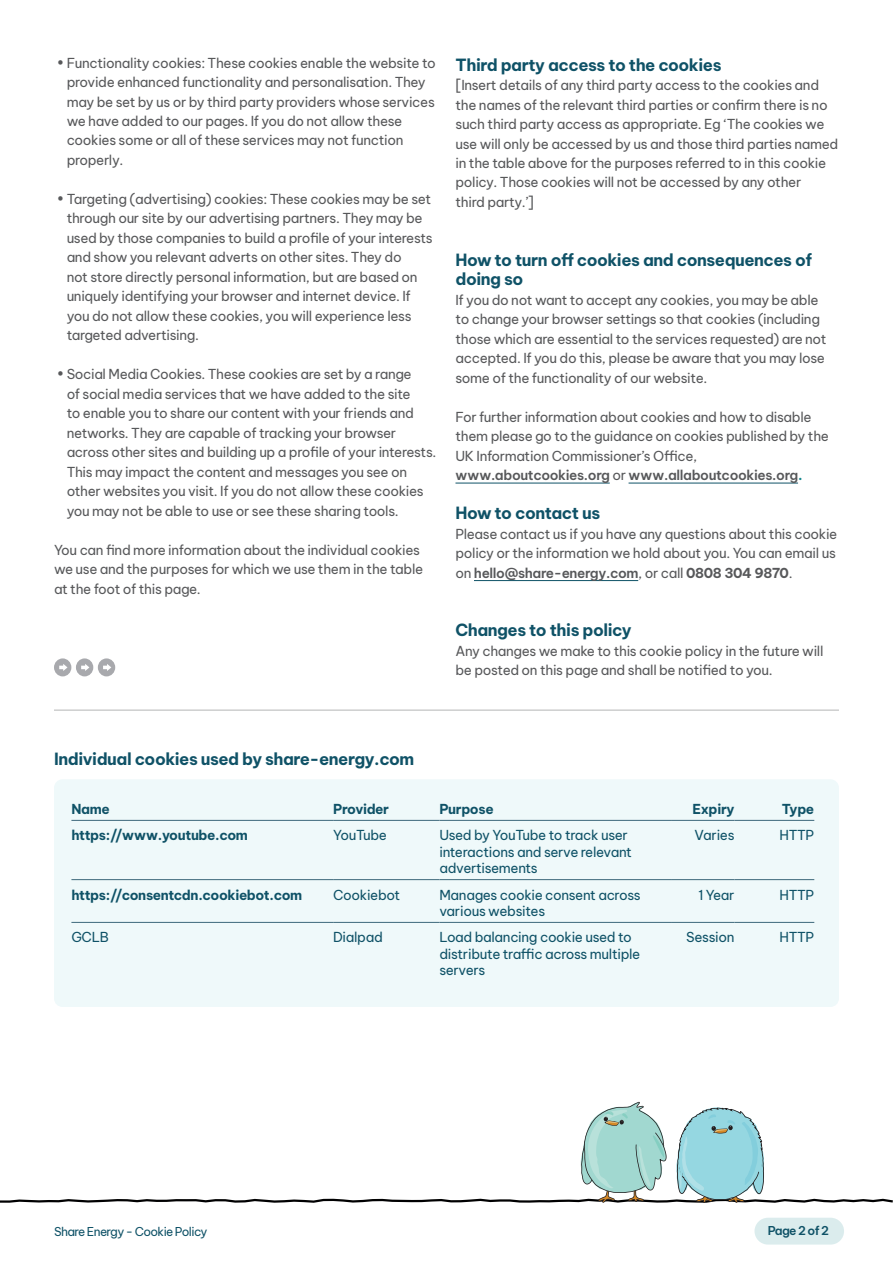
<style>
.page{position:relative;width:893px;height:1263px;background:#fff}
.page>*{position:absolute;margin:0;border:0;box-sizing:border-box;transform-origin:0 0}
.t1{font:700 16.5px/19.5px "Be Vietnam Pro";letter-spacing:-.03em;color:#0f5267}
.t2{font:13.5px/19.5px "Be Vietnam Pro";letter-spacing:-.025em;color:#57585a}
.t3{font:13.5px/16.5px "Be Vietnam Pro";letter-spacing:-.025em;color:#0f5267}
.t4{font:700 13.5px "Be Vietnam Pro";letter-spacing:-.03em;color:#0f5267}
.t5{font:12px "Be Vietnam Pro";letter-spacing:-.05em;color:#0f5267}
.t6{font:600 12px "Be Vietnam Pro";letter-spacing:-.06em;color:#0f5267}
.s1{font-weight:600}
.s2{font-weight:700;color:#13868c}
.s3{font-weight:700}
</style>
<div class="page">
<div style="left:754px;top:1218px;width:90px;height:26px;background:#dbeced;border-radius:13px"></div>
<hr style="left:455px;top:483px;width:155px;height:1px;background:#0f5267">
<hr style="left:629px;top:483px;width:169px;height:1px;background:#0f5267">
<hr style="left:474px;top:580px;width:164px;height:1px;background:#0f5267">
<svg style="left:0;top:1102px;width:893px;height:101px"></svg>
<div style="left:54px;top:779px;width:785px;height:228px;background:#eff9fa;border-radius:9px"></div>
<hr style="left:71px;top:820px;width:262px;height:1px;background:#3d687b">
<hr style="left:333px;top:820px;width:106px;height:1px;background:#3d687b">
<hr style="left:439px;top:820px;width:233px;height:1px;background:#3d687b">
<hr style="left:672px;top:820px;width:63px;height:1px;background:#3d687b">
<hr style="left:735px;top:820px;width:79px;height:1px;background:#3d687b">
<hr style="left:71px;top:879px;width:262px;height:1px;background:#3d687b">
<hr style="left:333px;top:879px;width:106px;height:1px;background:#3d687b">
<hr style="left:439px;top:879px;width:233px;height:1px;background:#3d687b">
<hr style="left:672px;top:879px;width:63px;height:1px;background:#3d687b">
<hr style="left:735px;top:879px;width:79px;height:1px;background:#3d687b">
<hr style="left:71px;top:922px;width:262px;height:1px;background:#3d687b">
<hr style="left:333px;top:922px;width:106px;height:1px;background:#3d687b">
<hr style="left:439px;top:922px;width:233px;height:1px;background:#3d687b">
<hr style="left:672px;top:922px;width:63px;height:1px;background:#3d687b">
<hr style="left:735px;top:922px;width:79px;height:1px;background:#3d687b">
<svg style="left:54px;top:658px;width:61px;height:18px"></svg>
<hr style="left:54px;top:709px;width:785px;height:2px;background:#57585a">
<p class="t2" style="left:67px;top:51px;width:371px;text-indent:-10px">• Functionality cookies: These cookies enable the website to provide enhanced functionality and personalisation. They may be set by us or by third party providers whose services we have added to our pages. If you do not allow these cookies some or all of these services may not function properly.</p>
<p class="t2" style="left:67px;top:188px;width:368px;text-indent:-10px">• Targeting (advertising) cookies: These cookies may be set through our site by our advertising partners. They may be used by those companies to build a profile of your interests and show you relevant adverts on other sites. They do<br>not store directly personal information, but are based on uniquely identifying your browser and internet device. If you do not allow these cookies, you will experience less targeted advertising.</p>
<p class="t2" style="left:67px;top:363px;width:371px;text-indent:-10px">• Social Media Cookies. These cookies are set by a range<br>of social media services that we have added to the site<br>to enable you to share our content with your friends and networks. They are capable of tracking your browser across other sites and building up a profile of your interests.<br>This may impact the content and messages you see on other websites you visit. If you do not allow these cookies you may not be able to use or see these sharing tools.</p>
<p class="t2" style="left:54px;top:539px;width:371px">You can find more information about the individual cookies we use and the purposes for which we use them in the table at the foot of this page.</p>
<p class="t1" style="left:455px;top:53px;width:268px">Third party access to the cookies</p>
<p class="t2" style="left:455px;top:74px;width:384px">[Insert details of any third party access to the cookies and the names of the relevant third parties or confirm there is no such third party access as appropriate. Eg ‘The cookies we use will only be accessed by us and those third parties named in the table above for the purposes referred to in this cookie policy. Those cookies will not be accessed by any other<br>third party.’]</p>
<p class="t1" style="left:455px;top:248px;width:358px">How to turn off cookies and consequences of doing so</p>
<p class="t2" style="left:455px;top:288px;width:373px">If you do not want to accept any cookies, you may be able to change your browser settings so that cookies (including those which are essential to the services requested) are not accepted. If you do this, please be aware that you may lose some of the functionality of our website.</p>
<p class="t2" style="left:455px;top:405px;width:375px">For further information about cookies and how to disable them please go to the guidance on cookies published by the UK Information Commissioner’s Office, <span class="s1">www.aboutcookies.org</span> or <span class="s1">www.allaboutcookies.org</span><span class="s2">.</span></p>
<p class="t1" style="left:455px;top:501px;width:146px">How to contact us</p>
<p class="t2" style="left:455px;top:522px;width:383px;text-align:justify">Please contact us if you have any questions about this cookie policy or the information we hold about you. You can email us on <span class="s1">hello@share-energy.com</span>, or call <span class="s3">0808 304 9870</span>.</p>
<p class="t1" style="left:455px;top:618px;width:178px">Changes to this policy</p>
<p class="t2" style="left:455px;top:639px;width:369px">Any changes we make to this cookie policy in the future will be posted on this page and shall be notified to you.</p>
<p class="t1" style="left:54px;top:747px;width:362px">Individual cookies used by share-energy.com</p>
<p class="t4" style="left:71px;top:797px;width:40px">Name</p>
<p class="t4" style="left:333px;top:797px;width:57px">Provider</p>
<p class="t4" style="left:439px;top:797px;width:56px">Purpose</p>
<p class="t4" style="left:692px;top:797px;width:44px">Expiry</p>
<p class="t4" style="left:782px;top:797px;width:34px">Type</p>
<p class="t4" style="left:71px;top:824px;width:178px">https://www.youtube.com</p>
<p class="t3" style="left:333px;top:826px;width:55px">YouTube</p>
<p class="t3" style="left:439px;top:826px;width:194px">Used by YouTube to track user interactions and serve relevant advertisements</p>
<p class="t3" style="left:695px;top:826px;width:41px">Varies</p>
<p class="t3" style="left:779px;top:826px;width:36px">HTTP</p>
<p class="t4" style="left:71px;top:883px;width:232px">https://consentcdn.cookiebot.com</p>
<p class="t3" style="left:333px;top:885px;width:69px">Cookiebot</p>
<p class="t3" style="left:439px;top:885px;width:203px">Manages cookie consent across various websites</p>
<p class="t3" style="left:698px;top:885px;width:38px">1 Year</p>
<p class="t3" style="left:779px;top:885px;width:36px">HTTP</p>
<p class="t3" style="left:71px;top:928px;width:39px">GCLB</p>
<p class="t3" style="left:333px;top:928px;width:51px">Dialpad</p>
<p class="t3" style="left:439px;top:928px;width:202px">Load balancing cookie used to distribute traffic across multiple servers</p>
<p class="t3" style="left:686px;top:928px;width:50px">Session</p>
<p class="t3" style="left:779px;top:928px;width:36px">HTTP</p>
<p class="t5" style="left:54px;top:1222px;width:155px">Share Energy - Cookie Policy</p>
<p class="t6" style="left:768px;top:1220px;width:63px">Page 2 of 2</p>
</div>
